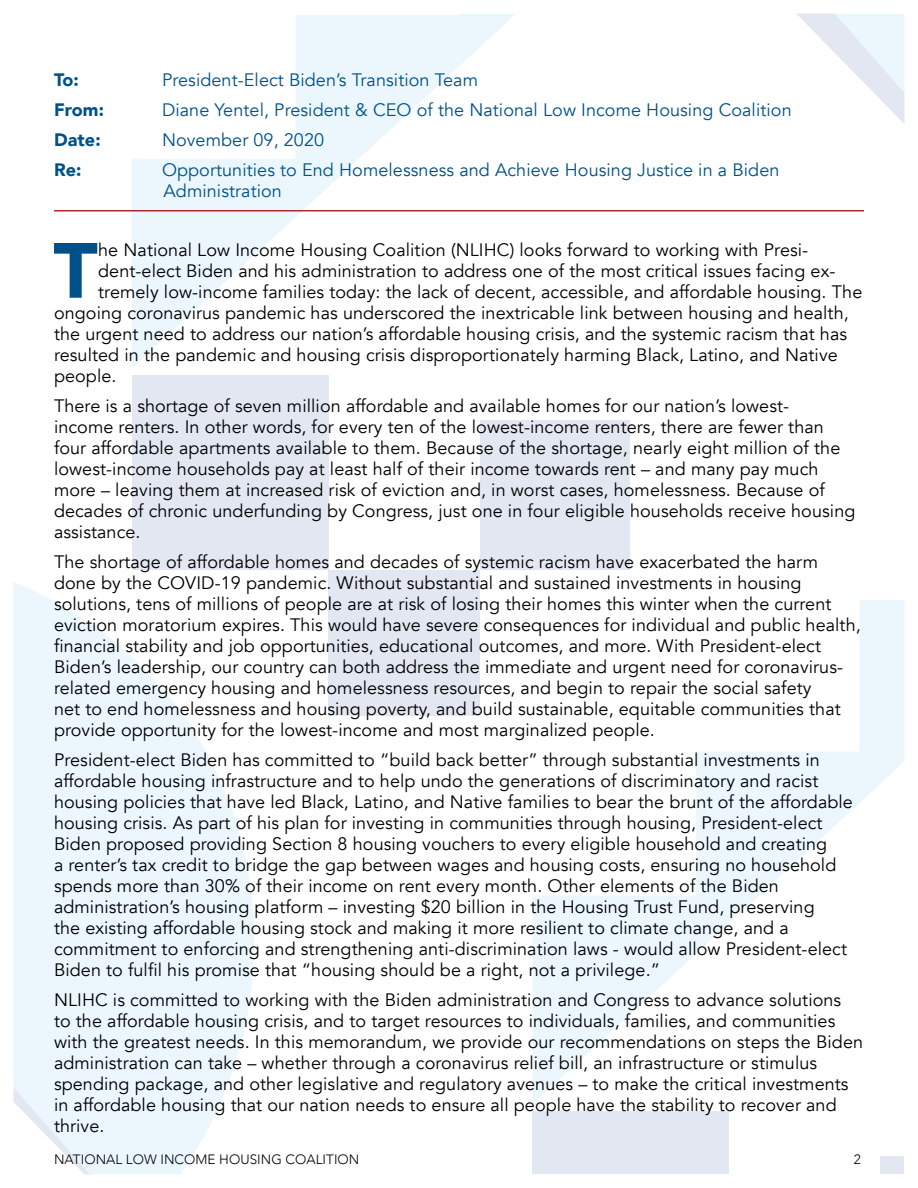
<style>
.page{position:relative;width:918px;height:1188px;background:#fff}
.page>*{position:absolute;margin:0;border:0;box-sizing:border-box;transform-origin:0 0}
.t1{font:900 77.25px "Avenir";color:#005189}
.t2{font:18px/21px "Avenir";letter-spacing:.005em;color:#000}
.t3{font:18px/21px "Avenir";letter-spacing:.005em;color:#005189}
.t4{font:900 18px "Avenir";letter-spacing:.005em;color:#005189}
.t5{font:300 13.5px "Avenir";letter-spacing:.005em;color:#000}
</style>
<div class="page">
<svg style="left:132px;top:14px;width:383px;height:353px"></svg>
<div style="left:132px;top:375px;width:196px;height:195px;background:#e2e7f2"></div>
<div style="left:328px;top:570px;width:152px;height:146px;background:#e2e7f2"></div>
<div style="left:480px;top:420px;width:150px;height:150px;background:#e2e7f2"></div>
<svg style="left:797px;top:14px;width:107px;height:109px"></svg>
<svg style="left:533px;top:600px;width:371px;height:504px"></svg>
<div style="left:532px;top:1112px;width:197px;height:62px;background:#e2e7f2"></div>
<div style="left:880px;top:1156px;width:24px;height:18px;background:#e2e7f2"></div>
<svg style="left:14px;top:582px;width:240px;height:592px;fill:#ebf7fd"></svg>
<svg style="left:13px;top:1087px;width:77px;height:87px"></svg>
<hr style="left:54px;top:210px;width:810px;height:2px;background:#b3282d">
<p class="t4" style="left:54px;top:64px;width:26px">To:</p>
<p class="t3" style="left:162px;top:69px;width:318px">President-Elect Biden’s Transition Team</p>
<p class="t4" style="left:54px;top:94px;width:52px">From:</p>
<p class="t3" style="left:162px;top:99px;width:631px">Diane Yentel, President &amp; CEO of the National Low Income Housing Coalition</p>
<p class="t4" style="left:54px;top:124px;width:48px">Date:</p>
<p class="t3" style="left:162px;top:129px;width:164px">November 09, 2020</p>
<p class="t4" style="left:54px;top:154px;width:29px">Re:</p>
<p class="t3" style="left:162px;top:159px;width:619px">Opportunities to End Homelessness and Achieve Housing Justice in a Biden<br>Administration</p>
<h1 class="t1" style="left:53px;top:205px;width:46px">T</h1>
<p class="t2" style="left:98px;top:239px;width:712px">he National Low Income Housing Coalition (NLIHC) looks forward to working with Presi-</p>
<p class="t2" style="left:98px;top:260px;width:739px">dent-elect Biden and his administration to address one of the most critical issues facing ex-</p>
<p class="t2" style="left:98px;top:281px;width:766px">tremely low-income families today: the lack of decent, accessible, and affordable housing. The</p>
<p class="t2" style="left:54px;top:302px;width:796px">ongoing coronavirus pandemic has underscored the inextricable link between housing and health,</p>
<p class="t2" style="left:54px;top:323px;width:795px">the urgent need to address our nation’s affordable housing crisis, and the systemic racism that has</p>
<p class="t2" style="left:54px;top:344px;width:785px">resulted in the pandemic and housing crisis disproportionately harming Black, Latino, and Native</p>
<p class="t2" style="left:54px;top:365px;width:64px">people.</p>
<p class="t2" style="left:54px;top:395px;width:803px">There is a shortage of seven million affordable and available homes for our nation’s lowest-<br>income renters. In other words, for every ten of the lowest-income renters, there are fewer than four affordable apartments available to them. Because of the shortage, nearly eight million of the lowest-income households pay at least half of their income towards rent – and many pay much more – leaving them at increased risk of eviction and, in worst cases, homelessness. Because of decades of chronic underfunding by Congress, just one in four eligible households receive housing assistance.</p>
<p class="t2" style="left:54px;top:551px;width:808px">The shortage of affordable homes and decades of systemic racism have exacerbated the harm done by the COVID-19 pandemic. Without substantial and sustained investments in housing solutions, tens of millions of people are at risk of losing their homes this winter when the current eviction moratorium expires. This would have severe consequences for individual and public health, financial stability and job opportunities, educational outcomes, and more. With President-elect Biden’s leadership, our country can both address the immediate and urgent need for coronavirus&shy;related emergency housing and homelessness resources, and begin to repair the social safety<br>net to end homelessness and housing poverty, and build sustainable, equitable communities that provide opportunity for the lowest-income and most marginalized people.</p>
<p class="t2" style="left:54px;top:750px;width:800px">President-elect Biden has committed to “build back better” through substantial investments in affordable housing infrastructure and to help undo the generations of discriminatory and racist housing policies that have led Black, Latino, and Native families to bear the brunt of the affordable housing crisis. As part of his plan for investing in communities through housing, President-elect Biden proposed providing Section 8 housing vouchers to every eligible household and creating<br>a renter’s tax credit to bridge the gap between wages and housing costs, ensuring no household spends more than 30% of their income on rent every month. Other elements of the Biden administration’s housing platform – investing $20 billion in the Housing Trust Fund, preserving<br>the existing affordable housing stock and making it more resilient to climate change, and a commitment to enforcing and strengthening anti-discrimination laws - would allow President-elect Biden to fulfil his promise that “housing should be a right, not a privilege.”</p>
<p class="t2" style="left:54px;top:990px;width:811px">NLIHC is committed to working with the Biden administration and Congress to advance solutions<br>to the affordable housing crisis, and to target resources to individuals, families, and communities with the greatest needs. In this memorandum, we provide our recommendations on steps the Biden administration can take – whether through a coronavirus relief bill, an infrastructure or stimulus spending package, and other legislative and regulatory avenues – to make the critical investments in affordable housing that our nation needs to ensure all people have the stability to recover and thrive.</p>
<p class="t5" style="left:54px;top:1152px;width:307px">NATIONAL LOW INCOME HOUSING COALITION</p>
<p class="t5" style="left:854px;top:1152px;width:9px">2</p>
</div>
